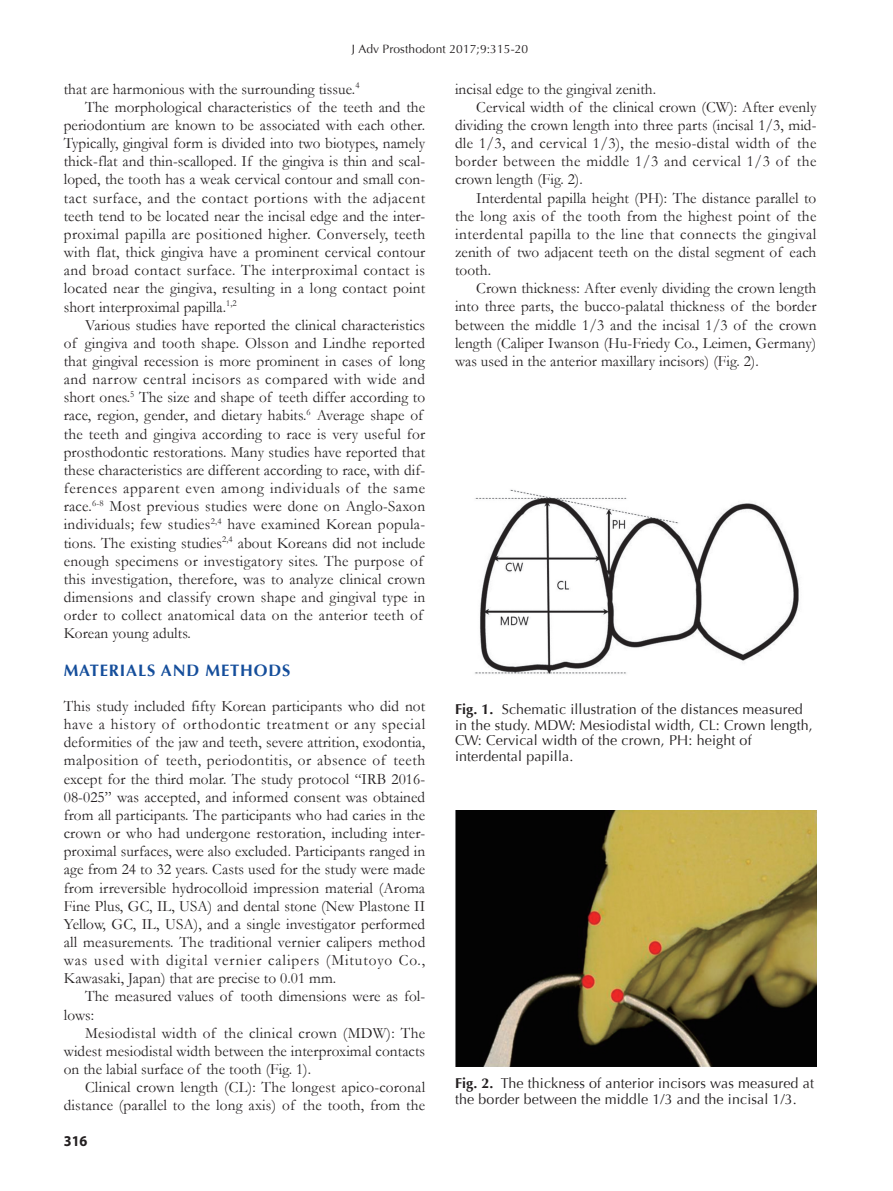
<style>
.page{position:relative;width:893px;height:1191px;background:#fff}
.page>*{position:absolute;margin:0;border:0;box-sizing:border-box;transform-origin:0 0}
.t1{font:700 16.5px "Optima";color:#154e9b}
.t2{font:15.75px/18.1px "Garamond";letter-spacing:.005em;color:#231f20;text-align:justify}
.t3{font:15.75px "Garamond";letter-spacing:.035em;color:#231f20}
.t4{font:15.75px "Garamond";letter-spacing:.03em;color:#231f20}
.t5{font:15.75px "Garamond";letter-spacing:.045em;color:#231f20}
.t6{font:700 15px "Myriad Pro";color:#231f20;scale:.95 1}
.t7{font:14.25px/15.8px "Optima";letter-spacing:.01em;color:#231f20}
.t8{font:12px "Optima";letter-spacing:.01em;color:#231f20}
.s1{font-weight:700}
</style>
<div class="page">
<img style="left:475px;top:489px;width:324px;height:185px">
<img style="left:455px;top:811px;width:361px;height:255px">
<p class="t8" style="left:352px;top:42px;width:178px">J Adv Prosthodont 2017;9:315-20</p>
<p class="t2" style="left:64px;top:79px;width:297px">that are harmonious with the surrounding tissue.<sup>4</sup></p>
<p class="t2" style="left:85px;top:97px;width:342px">The morphological characteristics of the teeth and the</p>
<p class="t2" style="left:64px;top:115px;width:363px">periodontium are known to be associated with each other.</p>
<p class="t2" style="left:64px;top:134px;width:363px">Typically, gingival form is divided into two biotypes, namely</p>
<p class="t2" style="left:64px;top:152px;width:363px">thick-flat and thin-scalloped. If the gingiva is thin and scal-</p>
<p class="t2" style="left:64px;top:170px;width:363px">loped, the tooth has a weak cervical contour and small con-</p>
<p class="t3" style="left:64px;top:187px;width:363px">tact surface, and the contact portions with the adjacent</p>
<p class="t2" style="left:64px;top:206px;width:363px">teeth tend to be located near the incisal edge and the inter-</p>
<p class="t4" style="left:64px;top:223px;width:363px">proximal papilla are positioned higher. Conversely, teeth</p>
<p class="t2" style="left:64px;top:243px;width:363px">with flat, thick gingiva have a prominent cervical contour</p>
<p class="t4" style="left:64px;top:260px;width:363px">and broad contact surface. The interproximal contact is</p>
<p class="t2" style="left:64px;top:279px;width:363px">located near the gingiva, resulting in a long contact point</p>
<p class="t2" style="left:64px;top:297px;width:174px">short interproximal papilla.<sup>1,2</sup></p>
<p class="t2" style="left:85px;top:315px;width:342px">Various studies have reported the clinical characteristics</p>
<p class="t2" style="left:64px;top:333px;width:363px">of gingiva and tooth shape. Olsson and Lindhe reported</p>
<p class="t2" style="left:64px;top:351px;width:363px">that gingival recession is more prominent in cases of long</p>
<p class="t3" style="left:64px;top:368px;width:363px">and narrow central incisors as compared with wide and</p>
<p class="t2" style="left:64px;top:388px;width:363px">short ones.<sup>5</sup> The size and shape of teeth differ according to</p>
<p class="t2" style="left:64px;top:406px;width:361px">race, region, gender, and dietary habits.<sup>6</sup> Average shape of</p>
<p class="t2" style="left:64px;top:424px;width:363px">the teeth and gingiva according to race is very useful for</p>
<p class="t2" style="left:64px;top:442px;width:363px">prosthodontic restorations. Many studies have reported that</p>
<p class="t2" style="left:64px;top:460px;width:363px">these characteristics are different according to race, with dif-</p>
<p class="t5" style="left:64px;top:477px;width:363px">ferences apparent even among individuals of the same</p>
<p class="t2" style="left:64px;top:497px;width:363px">race.<sup>6-8</sup> Most previous studies were done on Anglo-Saxon</p>
<p class="t2" style="left:64px;top:515px;width:363px">individuals; few studies<sup>2,4</sup> have examined Korean popula-</p>
<p class="t2" style="left:64px;top:533px;width:363px">tions. The existing studies<sup>2,4</sup> about Koreans did not include</p>
<p class="t2" style="left:64px;top:551px;width:361px">enough specimens or investigatory sites. The purpose of</p>
<p class="t2" style="left:64px;top:569px;width:363px">this investigation, therefore, was to analyze clinical crown</p>
<p class="t2" style="left:64px;top:587px;width:363px">dimensions and classify crown shape and gingival type in</p>
<p class="t2" style="left:64px;top:606px;width:361px">order to collect anatomical data on the anterior teeth of</p>
<p class="t2" style="left:64px;top:624px;width:129px">Korean young adults.</p>
<p class="t1" style="left:64px;top:660px;width:26px">MATERIALS</p>
<p class="t1" style="left:161px;top:660px;width:14px">AND</p>
<p class="t1" style="left:206px;top:660px;width:28px">METHODS</p>
<p class="t2" style="left:64px;top:696px;width:363px">This study included fifty Korean participants who did not have a history of orthodontic treatment or any special deformities of the jaw and teeth, severe attrition, exodontia, malposition of teeth, periodontitis, or absence of teeth except for the third molar. The study protocol “IRB 2016- 08-025” was accepted, and informed consent was obtained from all participants. The participants who had caries in the crown or who had undergone restoration, including inter&shy;proximal surfaces, were also excluded. Participants ranged in age from 24 to 32 years. Casts used for the study were made from irreversible hydrocolloid impression material (Aroma Fine Plus, GC, IL, USA) and dental stone (New Plastone II Yellow, GC, IL, USA), and a single investigator performed all measurements. The traditional vernier calipers method was used with digital vernier calipers (Mitutoyo Co., Kawasaki, Japan) that are precise to 0.01 mm.</p>
<p class="t2" style="left:64px;top:987px;width:363px;text-indent:21px">The measured values of tooth dimensions were as fol&shy;lows:</p>
<p class="t2" style="left:64px;top:1023px;width:363px;text-indent:21px">Mesiodistal width of the clinical crown (MDW): The widest mesiodistal width between the interproximal contacts on the labial surface of the tooth (Fig. 1).</p>
<p class="t2" style="left:64px;top:1077px;width:363px;text-align:right">Clinical crown length (CL): The longest apico-coronal distance (parallel to the long axis) of the tooth, from the</p>
<p class="t6" style="left:64px;top:1131px;width:26px">316</p>
<p class="t2" style="left:455px;top:79px;width:203px">incisal edge to the gingival zenith.</p>
<p class="t2" style="left:476px;top:97px;width:342px">Cervical width of the clinical crown (CW): After evenly</p>
<p class="t2" style="left:455px;top:115px;width:363px">dividing the crown length into three parts (incisal 1/3, mid-</p>
<p class="t2" style="left:455px;top:134px;width:363px">dle 1/3, and cervical 1/3), the mesio-distal width of the</p>
<p class="t4" style="left:455px;top:151px;width:363px">border between the middle 1/3 and cervical 1/3 of the</p>
<p class="t2" style="left:455px;top:170px;width:129px">crown length (Fig. 2).</p>
<p class="t2" style="left:476px;top:188px;width:342px">Interdental papilla height (PH): The distance parallel to</p>
<p class="t2" style="left:455px;top:206px;width:363px">the long axis of the tooth from the highest point of the</p>
<p class="t3" style="left:455px;top:223px;width:363px">interdental papilla to the line that connects the gingival</p>
<p class="t2" style="left:455px;top:243px;width:363px">zenith of two adjacent teeth on the distal segment of each</p>
<p class="t2" style="left:455px;top:261px;width:38px">tooth.</p>
<p class="t2" style="left:476px;top:279px;width:342px">Crown thickness: After evenly dividing the crown length</p>
<p class="t2" style="left:455px;top:297px;width:363px">into three parts, the bucco-palatal thickness of the border</p>
<p class="t2" style="left:455px;top:315px;width:363px">between the middle 1/3 and the incisal 1/3 of the crown</p>
<p class="t2" style="left:455px;top:333px;width:363px">length (Caliper Iwanson (Hu-Friedy Co., Leimen, Germany)</p>
<p class="t2" style="left:455px;top:351px;width:305px">was used in the anterior maxillary incisors) (Fig. 2).</p>
<p class="t7" style="left:455px;top:701px;width:359px"><span class="s1">FIG. 1.</span> Schematic illustration of the distances measured in the study. MDW: Mesiodistal width, CL: Crown length, CW: Cervical width of the crown, PH: height of interdental papilla.</p>
<p class="t7" style="left:455px;top:1075px;width:361px"><span class="s1">FIG. 2.</span> The thickness of anterior incisors was measured at the border between the middle 1/3 and the incisal 1/3.</p>
</div>
